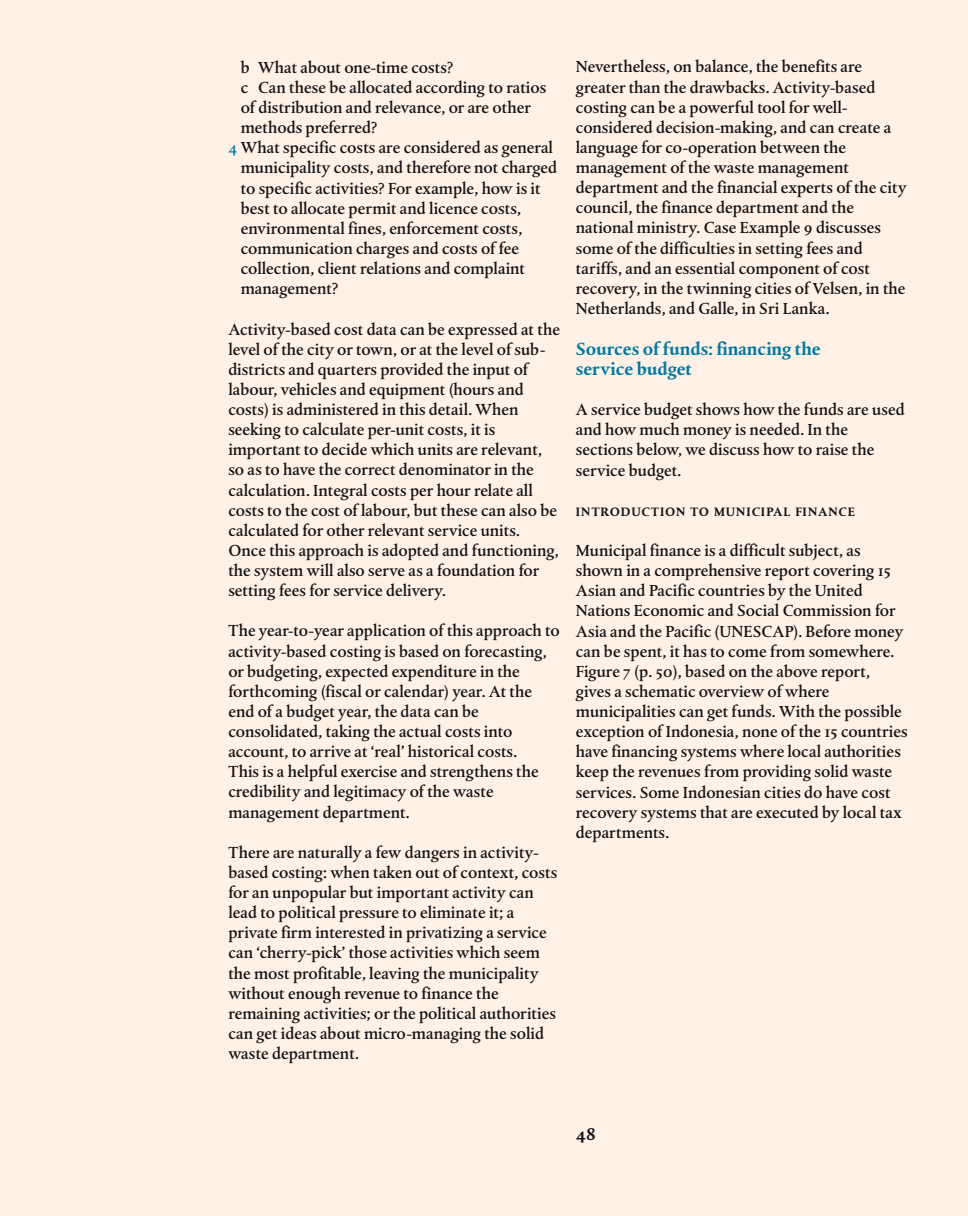
<style>
.page{position:relative;width:968px;height:1216px;background:#fff}
.page>*{position:absolute;margin:0;border:0;box-sizing:border-box;transform-origin:0 0}
.t1{font:700 18.03px/20.1px "DTL Albertina ST";color:#007ba3}
.t2{font:700 17.5px "DTL Albertina ST";color:#141314}
.t3{font:16.62px/20.1px "DTL Albertina ST Medium";color:#141314}
.t4{font:700 12.42px "DTL Albertina ST";letter-spacing:.065em;color:#141314}
.s1{color:#007ba3}
</style>
<div class="page">
<div style="left:0;top:0;width:967px;height:1215px;background:#fff1e6"></div>
<p class="t3" style="left:241px;top:58px;width:214px">b What about one-time costs?</p>
<p class="t3" style="left:241px;top:79px;width:307px">c Can these be allocated according to ratios</p>
<p class="t3" style="left:241px;top:99px;width:291px">of distribution and relevance, or are other</p>
<p class="t3" style="left:241px;top:119px;width:138px">methods preferred?</p>
<p class="t3" style="left:228px;top:139px;width:326px"><span class="s1">4</span> What specific costs are considered as general</p>
<p class="t3" style="left:241px;top:159px;width:318px">municipality costs, and therefore not charged</p>
<p class="t3" style="left:241px;top:179px;width:301px">to specific activities? For example, how is it</p>
<p class="t3" style="left:241px;top:199px;width:282px">best to allocate permit and licence costs,</p>
<p class="t3" style="left:241px;top:219px;width:283px">environmental fines, enforcement costs,</p>
<p class="t3" style="left:241px;top:240px;width:280px">communication charges and costs of fee</p>
<p class="t3" style="left:241px;top:260px;width:286px">collection, client relations and complaint</p>
<p class="t3" style="left:241px;top:280px;width:99px">management?</p>
<p class="t3" style="left:228px;top:320px;width:333px">Activity-based cost data can be expressed at the level of the city or town, or at the level of sub&shy;districts and quarters provided the input of labour, vehicles and equipment (hours and costs) is administered in this detail. When seeking to calculate per-unit costs, it is important to decide which units are relevant, so as to have the correct denominator in the calculation. Integral costs per hour relate all costs to the cost of labour, but these can also be calculated for other relevant service units.<br>Once this approach is adopted and functioning, the system will also serve as a foundation for setting fees for service delivery.</p>
<p class="t3" style="left:228px;top:622px;width:333px">The year-to-year application of this approach to activity-based costing is based on forecasting, or budgeting, expected expenditure in the forthcoming (fiscal or calendar) year. At the end of a budget year, the data can be consolidated, taking the actual costs into account, to arrive at ‘real’ historical costs.<br>This is a helpful exercise and strengthens the credibility and legitimacy of the waste management department.</p>
<p class="t3" style="left:228px;top:843px;width:330px">There are naturally a few dangers in activity&shy;based costing: when taken out of context, costs for an unpopular but important activity can lead to political pressure to eliminate it; a private firm interested in privatizing a service can ‘cherry-pick’ those activities which seem the most profitable, leaving the municipality without enough revenue to finance the remaining activities; or the political authorities can get ideas about micro-managing the solid waste department.</p>
<p class="t3" style="left:575px;top:58px;width:332px">Nevertheless, on balance, the benefits are greater than the drawbacks. Activity-based costing can be a powerful tool for well&shy;considered decision-making, and can create a language for co-operation between the management of the waste management department and the financial experts of the city council, the finance department and the national ministry. Case Example 9 discusses some of the difficulties in setting fees and tariffs, and an essential component of cost recovery, in the twinning cities of Velsen, in the Netherlands, and Galle, in Sri Lanka.</p>
<p class="t1" style="left:575px;top:340px;width:246px">Sources of funds: financing the service budget</p>
<p class="t3" style="left:575px;top:401px;width:330px">A service budget shows how the funds are used and how much money is needed. In the sections below, we discuss how to raise the service budget.</p>
<p class="t4" style="left:575px;top:506px;width:280px">INTRODUCTION TO MUNICIPAL FINANCE</p>
<p class="t3" style="left:575px;top:541px;width:333px">Municipal finance is a difficult subject, as shown in a comprehensive report covering 15<br>Asian and Pacific countries by the United Nations Economic and Social Commission for Asia and the Pacific (UNESCAP). Before money can be spent, it has to come from somewhere.<br>Figure 7 (p. 50), based on the above report, gives a schematic overview of where municipalities can get funds. With the possible exception of Indonesia, none of the 15 countries have financing systems where local authorities keep the revenues from providing solid waste services. Some Indonesian cities do have cost recovery systems that are executed by local tax departments.</p>
<p class="t2" style="left:575px;top:1126px;width:21px">48</p>
</div>
